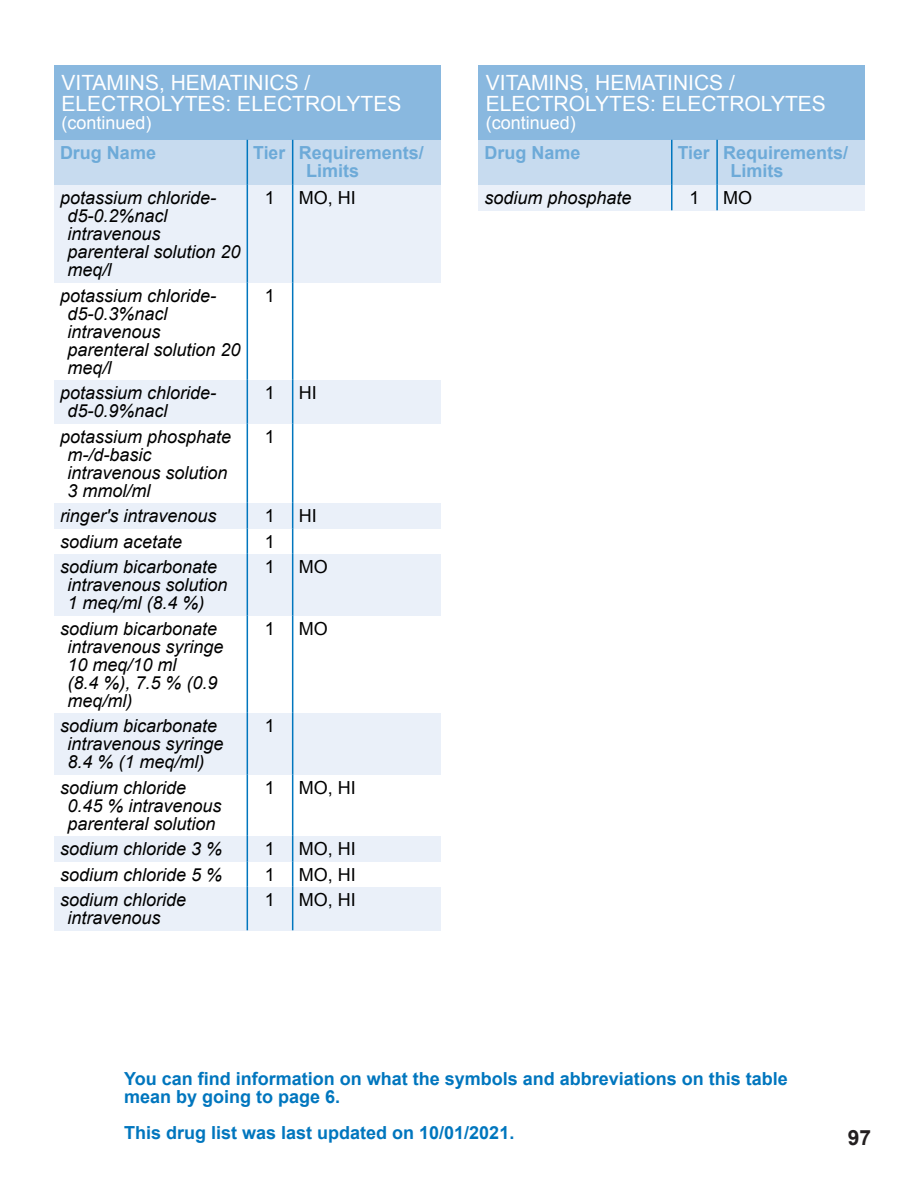
<style>
.page{position:relative;width:918px;height:1188px;background:#fff}
.page>*{position:absolute;margin:0;border:0;box-sizing:border-box;transform-origin:0 0}
.t1{font:21px/21px "Arial";color:#fff}
.t2{font:700 21px "Arial";color:#231f20}
.t3{font:italic 18px/18px "Arial";color:#000}
.t4{font:700 18px/18px "Arial";color:#0076be}
.t5{font:700 18px/18px "Arial";color:#6daad8}
.t6{font:18px "Arial";color:#000}
.t7{font:18px "Arial";color:#fff}
</style>
<div class="page">
<div style="left:54px;top:65px;width:387px;height:75px;background:#89b8df"></div>
<div style="left:54px;top:140px;width:387px;height:45px;background:#c7dbef"></div>
<hr style="left:247px;top:140px;width:1px;height:45px;background:#0076be">
<hr style="left:292px;top:140px;width:1px;height:45px;background:#0076be">
<div style="left:54px;top:185px;width:387px;height:97px;background:#eaf0f9"></div>
<hr style="left:247px;top:185px;width:1px;height:97px;background:#0076be">
<hr style="left:292px;top:185px;width:1px;height:97px;background:#0076be">
<hr style="left:247px;top:282px;width:1px;height:98px;background:#0076be">
<hr style="left:292px;top:282px;width:1px;height:98px;background:#0076be">
<div style="left:54px;top:380px;width:387px;height:43px;background:#eaf0f9"></div>
<hr style="left:247px;top:380px;width:1px;height:43px;background:#0076be">
<hr style="left:292px;top:380px;width:1px;height:43px;background:#0076be">
<hr style="left:247px;top:423px;width:1px;height:80px;background:#0076be">
<hr style="left:292px;top:423px;width:1px;height:80px;background:#0076be">
<div style="left:54px;top:503px;width:387px;height:25px;background:#eaf0f9"></div>
<svg style="left:247px;top:503px;width:1px;height:51px"></svg>
<svg style="left:292px;top:503px;width:1px;height:51px"></svg>
<div style="left:54px;top:554px;width:387px;height:61px;background:#eaf0f9"></div>
<hr style="left:247px;top:554px;width:1px;height:61px;background:#0076be">
<hr style="left:292px;top:554px;width:1px;height:61px;background:#0076be">
<hr style="left:247px;top:615px;width:1px;height:98px;background:#0076be">
<hr style="left:292px;top:615px;width:1px;height:98px;background:#0076be">
<div style="left:54px;top:713px;width:387px;height:61px;background:#eaf0f9"></div>
<hr style="left:247px;top:713px;width:1px;height:61px;background:#0076be">
<hr style="left:292px;top:713px;width:1px;height:61px;background:#0076be">
<hr style="left:247px;top:774px;width:1px;height:62px;background:#0076be">
<hr style="left:292px;top:774px;width:1px;height:62px;background:#0076be">
<div style="left:54px;top:836px;width:387px;height:25px;background:#eaf0f9"></div>
<svg style="left:247px;top:836px;width:1px;height:51px"></svg>
<svg style="left:292px;top:836px;width:1px;height:51px"></svg>
<div style="left:54px;top:887px;width:387px;height:43px;background:#eaf0f9"></div>
<hr style="left:247px;top:887px;width:1px;height:43px;background:#0076be">
<hr style="left:292px;top:887px;width:1px;height:43px;background:#0076be">
<div style="left:478px;top:65px;width:387px;height:75px;background:#89b8df"></div>
<div style="left:478px;top:140px;width:387px;height:45px;background:#c7dbef"></div>
<hr style="left:671px;top:140px;width:2px;height:45px;background:#0076be">
<hr style="left:716px;top:140px;width:2px;height:45px;background:#0076be">
<div style="left:478px;top:185px;width:387px;height:25px;background:#eaf0f9"></div>
<hr style="left:671px;top:185px;width:2px;height:25px;background:#0076be">
<hr style="left:716px;top:185px;width:2px;height:25px;background:#0076be">
<p class="t1" style="left:62px;top:74px;width:341px">VITAMINS, HEMATINICS /<br>ELECTROLYTES: ELECTROLYTES</p>
<p class="t7" style="left:62px;top:116px;width:92px">(continued)</p>
<p class="t5" style="left:60px;top:146px;width:98px">Drug Name</p>
<p class="t5" style="left:253px;top:146px;width:33px">Tier</p>
<p class="t5" style="left:306px;top:146px;width:119px;text-indent:-8px">Requirements/<br>Limits</p>
<p class="t3" style="left:68px;top:191px;width:175px;text-indent:-8px">potassium chloride&shy;d5-0.2%nacl intravenous parenteral solution 20 meq/l</p>
<p class="t6" style="left:265px;top:191px;width:12px">1</p>
<p class="t6" style="left:299px;top:191px;width:59px">MO, HI</p>
<p class="t3" style="left:68px;top:288px;width:175px;text-indent:-8px">potassium chloride&shy;d5-0.3%nacl intravenous parenteral solution 20 meq/l</p>
<p class="t6" style="left:265px;top:289px;width:12px">1</p>
<p class="t3" style="left:68px;top:386px;width:150px;text-indent:-8px">potassium chloride&shy;d5-0.9%nacl</p>
<p class="t6" style="left:265px;top:386px;width:12px">1</p>
<p class="t6" style="left:299px;top:386px;width:19px">HI</p>
<p class="t3" style="left:68px;top:429px;width:165px;text-indent:-8px">potassium phosphate m-/d-basic intravenous solution<br>3 mmol/ml</p>
<p class="t6" style="left:265px;top:430px;width:12px">1</p>
<p class="t3" style="left:60px;top:509px;width:158px">ringer's intravenous</p>
<p class="t6" style="left:265px;top:509px;width:12px">1</p>
<p class="t6" style="left:299px;top:509px;width:19px">HI</p>
<p class="t3" style="left:60px;top:534px;width:124px">sodium acetate</p>
<p class="t6" style="left:265px;top:535px;width:12px">1</p>
<p class="t3" style="left:68px;top:560px;width:162px;text-indent:-8px">sodium bicarbonate intravenous solution<br>1 meq/ml (8.4 %)</p>
<p class="t6" style="left:265px;top:560px;width:12px">1</p>
<p class="t6" style="left:299px;top:560px;width:30px">MO</p>
<p class="t3" style="left:68px;top:621px;width:158px;text-indent:-8px">sodium bicarbonate intravenous syringe<br>10 meq/10 ml<br>(8.4 %), 7.5 % (0.9 meq/ml)</p>
<p class="t6" style="left:265px;top:622px;width:12px">1</p>
<p class="t6" style="left:299px;top:622px;width:30px">MO</p>
<p class="t3" style="left:68px;top:719px;width:158px;text-indent:-8px">sodium bicarbonate intravenous syringe<br>8.4 % (1 meq/ml)</p>
<p class="t6" style="left:265px;top:719px;width:12px">1</p>
<p class="t3" style="left:68px;top:780px;width:156px;text-indent:-8px">sodium chloride<br>0.45 % intravenous parenteral solution</p>
<p class="t6" style="left:265px;top:781px;width:12px">1</p>
<p class="t6" style="left:299px;top:781px;width:59px">MO, HI</p>
<p class="t3" style="left:60px;top:842px;width:164px">sodium chloride 3 %</p>
<p class="t6" style="left:265px;top:842px;width:12px">1</p>
<p class="t6" style="left:299px;top:842px;width:59px">MO, HI</p>
<p class="t3" style="left:60px;top:867px;width:164px">sodium chloride 5 %</p>
<p class="t6" style="left:265px;top:868px;width:12px">1</p>
<p class="t6" style="left:299px;top:868px;width:59px">MO, HI</p>
<p class="t3" style="left:68px;top:893px;width:120px;text-indent:-8px">sodium chloride intravenous</p>
<p class="t6" style="left:265px;top:893px;width:12px">1</p>
<p class="t6" style="left:299px;top:893px;width:59px">MO, HI</p>
<p class="t1" style="left:486px;top:74px;width:341px">VITAMINS, HEMATINICS /<br>ELECTROLYTES: ELECTROLYTES</p>
<p class="t7" style="left:486px;top:116px;width:92px">(continued)</p>
<p class="t5" style="left:484px;top:146px;width:98px">Drug Name</p>
<p class="t5" style="left:678px;top:146px;width:33px">Tier</p>
<p class="t5" style="left:731px;top:146px;width:119px;text-indent:-8px">Requirements/<br>Limits</p>
<p class="t3" style="left:484px;top:191px;width:149px">sodium phosphate</p>
<p class="t6" style="left:689px;top:191px;width:12px">1</p>
<p class="t6" style="left:723px;top:191px;width:30px">MO</p>
<p class="t4" style="left:124px;top:1072px;width:665px">You can find information on what the symbols and abbreviations on this table mean by going to page 6.</p>
<p class="t4" style="left:124px;top:1126px;width:392px">This drug list was last updated on 10/01/2021.</p>
<p class="t2" style="left:848px;top:1130px;width:25px">97</p>
</div>
